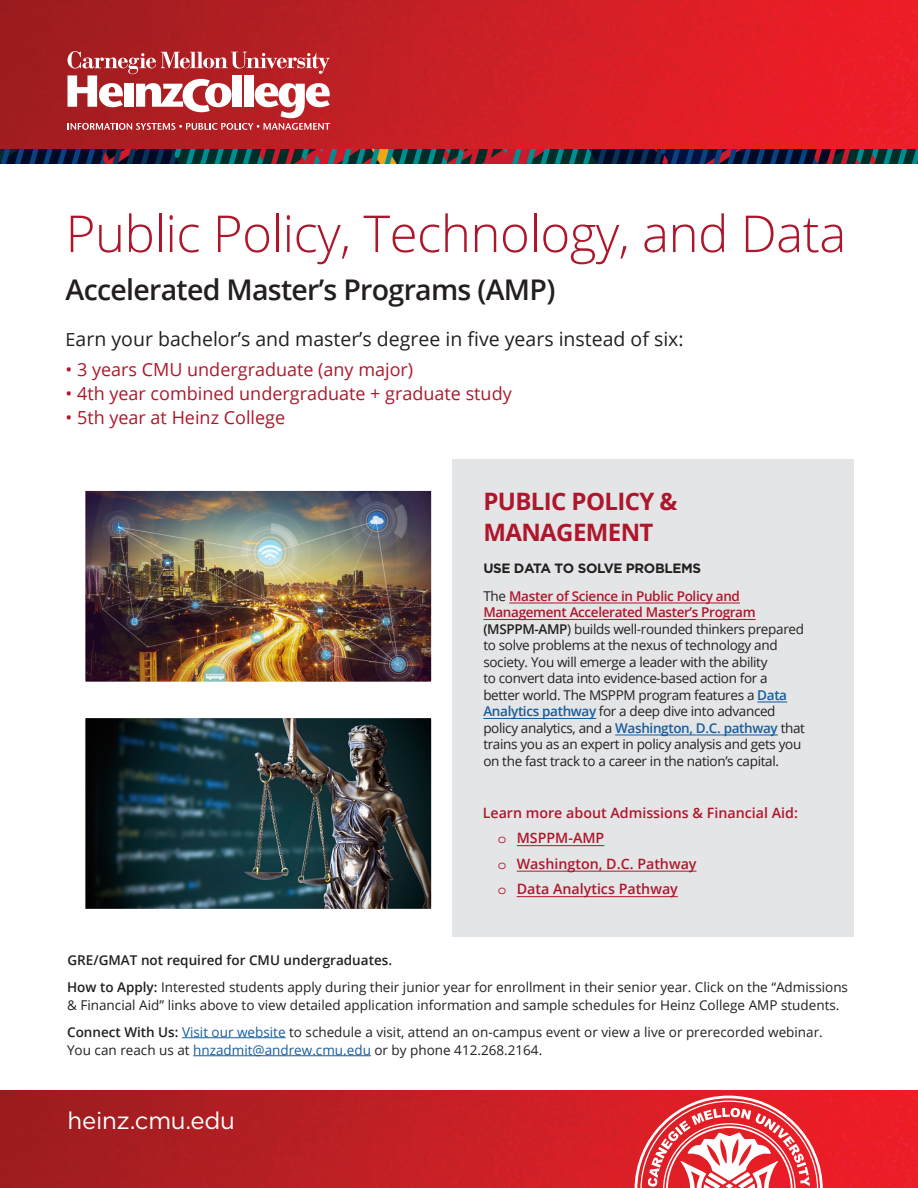
<style>
.page{position:relative;width:918px;height:1188px;background:#fff}
.page>*{position:absolute;margin:0;border:0;box-sizing:border-box;transform-origin:0 0}
.t1{font:300 51px "Open Sans";letter-spacing:-.01em;color:#ae172b}
.t2{font:600 28.5px "Open Sans";letter-spacing:-.025em;color:#231f20}
.t3{font:700 24px/31.5px "Open Sans";letter-spacing:-.025em;color:#ae172b}
.t4{font:24px "Gotham";letter-spacing:-.01em;color:#fff}
.t5{font:19.5px "Open Sans";color:#231f20}
.t6{font:18px "Open Sans";color:#ae172b}
.t7{font:600 14.25px/25.5px "Open Sans";color:#ae172b}
.t8{font:13.5px/16.5px "Open Sans";letter-spacing:-.025em;color:#231f20}
.t9{font:13.5px/18px "Open Sans";color:#231f20}
.t10{font:600 13.5px/27.9px "Open Sans";letter-spacing:-.025em;color:#ae172b}
.t11{font:600 13.5px "Open Sans";color:#231f20}
.s1{font-size:18px}
.s2{font-family:"Gotham";font-weight:700;color:#231f20}
.s3{font-weight:400;color:#231f20}
.s4{font-weight:600;color:#ae172b}
.s5{font-weight:600}
.s6{font-weight:600;color:#175d9e}
.s7{font-family:"Courier Std";font-weight:400}
.s8{color:#175d9e}
</style>
<div class="page">
<img style="left:0;top:148px;width:918px;height:15px">
<img style="left:0;top:0;width:918px;height:148px">
<img style="left:0;top:1091px;width:918px;height:97px">
<svg style="left:635px;top:1096px;width:188px;height:92px"></svg>
<svg style="left:68px;top:51px;width:262px;height:79px"></svg>
<div style="left:452px;top:460px;width:402px;height:477px;background:#e4e5e7"></div>
<hr style="left:182px;top:1037px;width:104px;height:1px;background:#175d9e">
<hr style="left:193px;top:1055px;width:178px;height:1px;background:#175d9e">
<img style="left:85px;top:490px;width:347px;height:192px">
<img style="left:85px;top:718px;width:347px;height:191px">
<hr style="left:509px;top:603px;width:231px;height:1px;background:#ae172b">
<hr style="left:483px;top:619px;width:273px;height:1px;background:#ae172b">
<hr style="left:757px;top:702px;width:30px;height:1px;background:#175d9e">
<hr style="left:483px;top:718px;width:113px;height:1px;background:#175d9e">
<hr style="left:615px;top:735px;width:163px;height:1px;background:#175d9e">
<hr style="left:517px;top:845px;width:87px;height:1px;background:#ae172b">
<hr style="left:517px;top:871px;width:180px;height:1px;background:#ae172b">
<hr style="left:517px;top:896px;width:161px;height:1px;background:#ae172b">
<p class="t1" style="left:66px;top:199px;width:782px">Public Policy, Technology, and Data</p>
<p class="t2" style="left:66px;top:270px;width:491px">Accelerated Master’s Programs (AMP)</p>
<p class="t5" style="left:66px;top:326px;width:620px"><span class="s1">E</span>arn your bachelor’s and master’s degree in five years instead of six:</p>
<p class="t6" style="left:66px;top:357px;width:349px">• 3 years CMU undergraduate (any major)</p>
<p class="t6" style="left:66px;top:381px;width:448px">• 4th year combined undergraduate + graduate study</p>
<p class="t6" style="left:66px;top:405px;width:221px">• 5th year at Heinz College</p>
<p class="t11" style="left:68px;top:951px;width:326px">GRE/GMAT not required for CMU undergraduates.</p>
<p class="t3" style="left:483px;top:485px;width:196px">PUBLIC POLICY &amp;<br>MANAGEMENT</p>
<p class="t10" style="left:483px;top:554px;width:258px"><span class="s2">USE DATA TO SOLVE PROBLEMS<br></span><span class="s3">The</span> Master of Science in Public Policy and</p>
<p class="t8" style="left:483px;top:604px;width:323px"><span class="s4">Management Accelerated Master’s Program </span><span class="s5">(MSPPM-AMP</span>) builds well-rounded thinkers prepared to solve problems at the nexus of technology and society. You will emerge a leader with the ability<br>to convert data into evidence-based action for a better world. The MSPPM program features a <span class="s6">Data Analytics pathway</span> for a deep dive into advanced policy analytics, and a <span class="s6">Washington, D.C. pathway</span> that trains you as an expert in policy analysis and gets you on the fast track to a career in the nation’s capital.</p>
<p class="t7" style="left:498px;top:800px;width:302px;text-indent:-15px">Learn more about Admissions &amp; Financial Aid: <span class="s7">o</span> MSPPM-AMP<br><span class="s7">o</span> Washington, D.C. Pathway<br><span class="s7">o</span> Data Analytics Pathway</p>
<p class="t9" style="left:67px;top:978px;width:782px"><span class="s5">How to Apply:</span> Interested students apply during their junior year for enrollment in their senior year. Click on the “Admissions &amp; Financial Aid” links above to view detailed application information and sample schedules for Heinz College AMP students.</p>
<p class="t9" style="left:67px;top:1022px;width:757px"><span class="s5">Connect With Us:</span> <span class="s8">Visit our website</span> to schedule a visit, attend an on-campus event or view a live or prerecorded webinar.<br>You can reach us at <span class="s8">hnzadmit@andrew.cmu.edu</span> or by phone 412.268.2164.</p>
<h3 class="t4" style="left:68px;top:1105px;width:169px">heinz.cmu.edu</h3>
</div>
